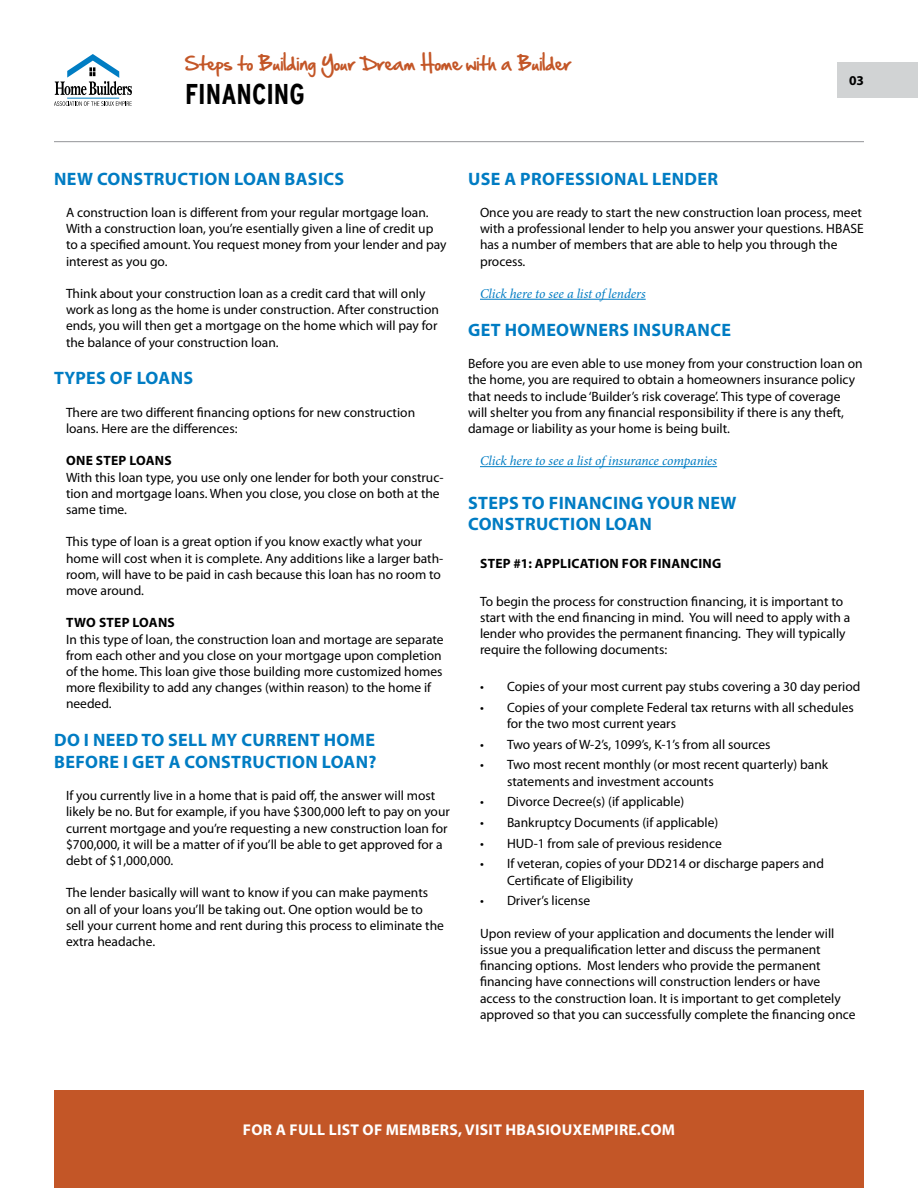
<style>
.page{position:relative;width:918px;height:1188px;background:#fff}
.page>*{position:absolute;margin:0;border:0;box-sizing:border-box;transform-origin:0 0}
.t1{font:700 condensed 28.5px "Interstate";color:#000}
.t2{font:700 18px "Myriad Pro";letter-spacing:.02em;color:#007cc3}
.t3{font:16.5px "Hand Of Sean";color:#c35627}
.t4{font:700 15.6px "Myriad Pro";letter-spacing:.02em;color:#fff}
.t5{font:13.5px/16.2px "Myriad Pro";color:#000}
.t6{font:italic 13.5px "Minion Pro";letter-spacing:-.005em;color:#007cc3}
.t7{font:700 13.5px "Myriad Pro";letter-spacing:.02em;color:#000}
</style>
<div class="page">
<hr style="left:480px;top:299px;width:166px;height:1px;background:#007cc3">
<hr style="left:480px;top:466px;width:237px;height:1px;background:#007cc3">
<div style="left:54px;top:1091px;width:810px;height:97px;background:#c35627"></div>
<svg style="left:55px;top:54px;width:77px;height:41px"></svg>
<hr style="left:67px;top:98px;width:52px;height:1px;background:#007dc3">
<svg style="left:54px;top:101px;width:78px;height:5px"></svg>
<hr style="left:54px;top:141px;width:810px;height:1px;background:#939598">
<div style="left:838px;top:62px;width:80px;height:36px;background:#d1d3d4"></div>
<p class="t3" style="left:185px;top:48px;width:388px">Steps to Building Your Dream Home with a Builder</p>
<h1 class="t1" style="left:185px;top:78px;width:121px">FINANCING</h1>
<p class="t7" style="left:849px;top:72px;width:16px">03</p>
<h2 class="t2" style="left:54px;top:167px;width:292px">NEW CONSTRUCTION LOAN BASICS</h2>
<p class="t5" style="left:66px;top:204px;width:382px">A construction loan is different from your regular mortgage loan.<br>With a construction loan, you’re esentially given a line of credit up to a specified amount. You request money from your lender and pay interest as you go.</p>
<p class="t5" style="left:66px;top:285px;width:375px">Think about your construction loan as a credit card that will only work as long as the home is under construction. After construction ends, you will then get a mortgage on the home which will pay for the balance of your construction loan.</p>
<h2 class="t2" style="left:54px;top:366px;width:141px">TYPES OF LOANS</h2>
<p class="t5" style="left:66px;top:404px;width:351px">There are two different financing options for new construction loans. Here are the differences:</p>
<p class="t7" style="left:66px;top:452px;width:107px">ONE STEP LOANS</p>
<p class="t5" style="left:66px;top:469px;width:379px">With this loan type, you use only one lender for both your construc&shy;tion and mortgage loans. When you close, you close on both at the same time.</p>
<p class="t5" style="left:66px;top:533px;width:379px">This type of loan is a great option if you know exactly what your home will cost when it is complete. Any additions like a larger bath&shy;room, will have to be paid in cash because this loan has no room to move around.</p>
<p class="t7" style="left:66px;top:614px;width:110px">TWO STEP LOANS</p>
<p class="t5" style="left:66px;top:631px;width:379px">In this type of loan, the construction loan and mortage are separate from each other and you close on your mortgage upon completion of the home. This loan give those building more customized homes more flexibility to add any changes (within reason) to the home if needed.</p>
<h2 class="t2" style="left:54px;top:728px;width:51px">DOINEE</h2>
<h2 class="t2" style="left:126px;top:728px;width:53px">D TO SELL</h2>
<h2 class="t2" style="left:211px;top:728px;width:43px">MY CURRENT</h2>
<h2 class="t2" style="left:324px;top:728px;width:14px">HOME</h2>
<h2 class="t2" style="left:54px;top:750px;width:43px">BEFORE</h2>
<h2 class="t2" style="left:123px;top:750px;width:74px">I GET ACONSTRUCTION</h2>
<h2 class="t2" style="left:322px;top:750px;width:13px">LOAN</h2>
<h2 class="t2" style="left:368px;top:750px;width:10px">?</h2>
<p class="t5" style="left:66px;top:787px;width:385px">If you currently live in a home that is paid off, the answer will most likely be no. But for example, if you have $300,000 left to pay on your current mortgage and you’re requesting a new construction loan for $700,000, it will be a matter of if you’ll be able to get approved for a debt of $1,000,000.</p>
<p class="t5" style="left:66px;top:884px;width:379px">The lender basically will want to know if you can make payments on all of your loans you’ll be taking out. One option would be to sell your current home and rent during this process to eliminate the extra headache.</p>
<h2 class="t2" style="left:468px;top:167px;width:251px">USE A PROFESSIONAL LENDER</h2>
<p class="t5" style="left:480px;top:204px;width:385px">Once you are ready to start the new construction loan process, meet with a professional lender to help you answer your questions. HBASE has a number of members that are able to help you through the process.</p>
<p class="t6" style="left:480px;top:284px;width:167px">Click here to see a list of lenders</p>
<h2 class="t2" style="left:468px;top:318px;width:264px">GET HOMEOWNERS INSURANCE</h2>
<p class="t5" style="left:468px;top:355px;width:396px">Before you are even able to use money from your construction loan on the home, you are required to obtain a homeowners insurance policy that needs to include ‘Builder’s risk coverage’. This type of coverage will shelter you from any financial responsibility if there is any theft, damage or liability as your home is being built.</p>
<p class="t6" style="left:480px;top:452px;width:239px">Click here to see a list of insurance companies</p>
<h2 class="t2" style="left:468px;top:491px;width:11px">STEPS</h2>
<h2 class="t2" style="left:522px;top:491px;width:48px">TO FINANCIN</h2>
<h2 class="t2" style="left:631px;top:491px;width:29px">G YOUR</h2>
<h2 class="t2" style="left:698px;top:491px;width:14px">NEW</h2>
<h2 class="t2" style="left:468px;top:512px;width:12px">CONSTRUCTION</h2>
<h2 class="t2" style="left:605px;top:512px;width:13px">LOAN</h2>
<p class="t7" style="left:480px;top:555px;width:241px">STEP #1: APPLICATION FOR FINANCING</p>
<p class="t5" style="left:480px;top:593px;width:372px">To begin the process for construction financing, it is important to start with the end financing in mind. You will need to apply with a lender who provides the permanent financing. They will typically require the following documents:</p>
<p class="t5" style="left:480px;top:678px;width:382px">• Copies of your most current pay stubs covering a 30 day period</p>
<p class="t5" style="left:507px;top:699px;width:348px;text-indent:-27px">• Copies of your complete Federal tax returns with all schedules for the two most current years</p>
<p class="t5" style="left:480px;top:736px;width:292px">• Two years of W-2’s, 1099’s, K-1’s from all sources</p>
<p class="t5" style="left:507px;top:757px;width:323px;text-indent:-27px">• Two most recent monthly (or most recent quarterly) bank statements and investment accounts</p>
<p class="t5" style="left:480px;top:794px;width:206px">• Divorce Decree(s) (if applicable)</p>
<p class="t5" style="left:480px;top:814px;width:240px">• Bankruptcy Documents (if applicable)</p>
<p class="t5" style="left:480px;top:835px;width:243px">• HUD-1 from sale of previous residence</p>
<p class="t5" style="left:507px;top:856px;width:319px;text-indent:-27px">• If veteran, copies of your DD214 or discharge papers and<br>Certificate of Eligibility</p>
<p class="t5" style="left:480px;top:893px;width:112px">• Driver’s license</p>
<p class="t5" style="left:480px;top:925px;width:377px">Upon review of your application and documents the lender will issue you a prequalification letter and discuss the permanent financing options. Most lenders who provide the permanent financing have connections will construction lenders or have access to the construction loan. It is important to get completely approved so that you can successfully complete the financing once</p>
<p class="t4" style="left:243px;top:1119px;width:434px">FOR A FULL LIST OF MEMBERS, VISIT HBASIOUXEMPIRE.COM</p>
</div>
